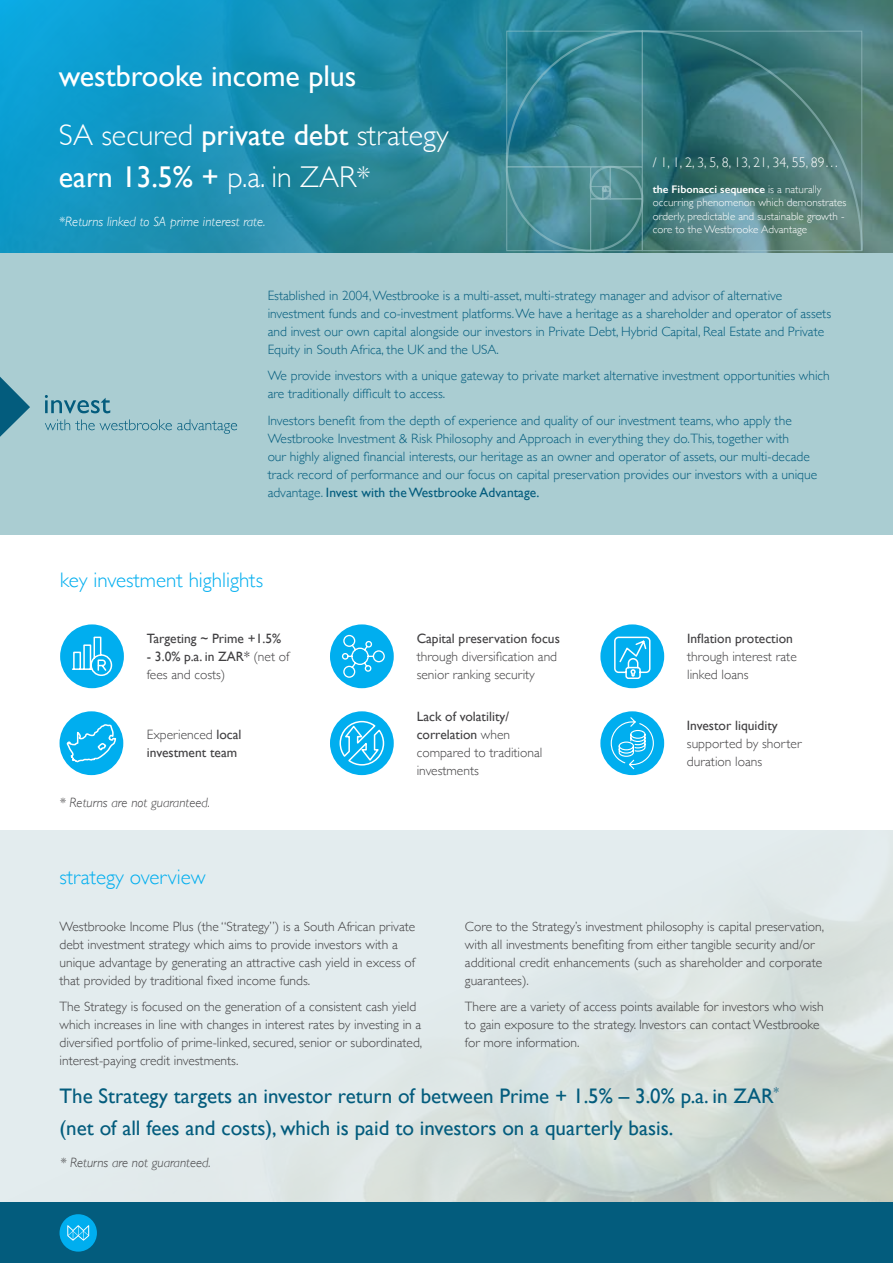
<style>
.page{position:relative;width:893px;height:1263px;background:#fff}
.page>*{position:absolute;margin:0;border:0;box-sizing:border-box;transform-origin:0 0}
.t1{font:30px/58.9px "Gill Sans";color:#fff}
.t2{font:21px/31.5px "Gill Sans";color:#035c7d}
.t3{font:300 21px "Gill Sans";color:#00aeef}
.t4{font:300 13.95px "Gill Sans";color:#fff}
.t5{font:300 13.5px/18px "Gill Sans";color:#414042}
.t6{font:300 13.5px/18px "Gill Sans";color:#035c7d}
.t7{font:13.5px/18px "Gill Sans";color:#414042}
.t8{font:italic 300 13.5px "Gill Sans";color:#414042}
.t9{font:italic 300 13.5px "Gill Sans";color:#fff}
.t10{font:300 11.1px/13.4px "Gill Sans";color:#fff}
.s1{font-weight:300}
.s2{font-weight:600}
.s3{font-weight:400}
</style>
<div class="page">
<img style="left:0;top:830px;width:893px;height:373px">
<div style="left:0;top:253px;width:893px;height:281px;background:#aacdd2"></div>
<svg style="left:0;top:377px;width:30px;height:60px"></svg>
<svg style="left:45px;top:395px;width:65px;height:18px"></svg>
<svg style="left:45px;top:419px;width:192px;height:15px"></svg>
<img style="left:0;top:0;width:893px;height:253px">
<svg style="left:505px;top:29px;width:359px;height:224px;background:#448085"></svg>
<div style="left:0;top:1203px;width:893px;height:60px;background:#035c7d"></div>
<div style="left:60px;top:1214px;width:37px;height:37px;background:#00aeef;border-radius:50%"></div>
<svg style="left:67px;top:1225px;width:22px;height:16px"></svg>
<div style="left:600px;top:711px;width:64px;height:64px;background:#00aeef;border-radius:50%"></div>
<div style="left:600px;top:624px;width:64px;height:64px;background:#00aeef;border-radius:50%"></div>
<div style="left:60px;top:711px;width:63px;height:64px;background:#00aeef;border-radius:50%"></div>
<div style="left:330px;top:624px;width:64px;height:64px;background:#00aeef;border-radius:50%"></div>
<div style="left:330px;top:711px;width:64px;height:64px;background:#00aeef;border-radius:50%"></div>
<div style="left:60px;top:624px;width:64px;height:64px;background:#00aeef;border-radius:50%"></div>
<svg style="left:65px;top:723px;width:52px;height:39px"></svg>
<svg style="left:72px;top:636px;width:41px;height:40px"></svg>
<svg style="left:610px;top:716px;width:44px;height:54px"></svg>
<svg style="left:339px;top:720px;width:46px;height:46px"></svg>
<svg style="left:614px;top:636px;width:37px;height:43px"></svg>
<svg style="left:341px;top:634px;width:44px;height:44px"></svg>
<h1 class="t1" style="left:59px;top:46px;width:391px">westbrooke income plus<br><span class="s1">SA secured</span> private debt <span class="s1">strategy</span></h1>
<h1 class="t1" style="left:59px;top:147px;width:313px">earn 13.5% + <span class="s1">p.a. in ZAR*</span></h1>
<p class="t9" style="left:59px;top:214px;width:208px">*Returns linked to SA prime interest rate.</p>
<p class="t4" style="left:653px;top:151px;width:188px">/ 1, 1, 2, 3, 5, 8, 13, 21, 34, 55, 89…</p>
<p class="t10" style="left:653px;top:182px;width:195px"><span class="s2">the Fibonacci sequence</span> is a naturally occurring phenomenon which demonstrates orderly, predictable and sustainable growth - core to the Westbrooke Advantage</p>
<p class="t6" style="left:268px;top:286px;width:565px">Established in 2004, Westbrooke is a multi-asset, multi-strategy manager and advisor of alternative investment funds and co-investment platforms. We have a heritage as a shareholder and operator of assets and invest our own capital alongside our investors in Private Debt, Hybrid Capital, Real Estate and Private Equity in South Africa, the UK and the USA.</p>
<p class="t6" style="left:268px;top:366px;width:564px">We provide investors with a unique gateway to private market alternative investment opportunities which are traditionally difficult to access.</p>
<p class="t6" style="left:268px;top:411px;width:551px">Investors benefit from the depth of experience and quality of our investment teams, who apply the Westbrooke Investment &amp; Risk Philosophy and Approach in everything they do.This, together with<br>our highly aligned financial interests, our heritage as an owner and operator of assets, our multi-decade track record of performance and our focus on capital preservation provides our investors with a unique advantage. <span class="s3">Invest with the Westbrooke Advantage.</span></p>
<h2 class="t3" style="left:60px;top:563px;width:204px">key investment highlights</h2>
<p class="t7" style="left:147px;top:629px;width:136px">Targeting ~ Prime +1.5%</p>
<p class="t5" style="left:147px;top:647px;width:144px"><span class="s3">- 3.0% p.a. in ZAR*</span> (net of fees and costs)</p>
<p class="t7" style="left:147px;top:725px;width:96px"><span class="s1">Experienced</span> local investment team</p>
<p class="t8" style="left:60px;top:795px;width:152px">* Returns are not guaranteed.</p>
<h2 class="t3" style="left:60px;top:860px;width:148px">strategy overview</h2>
<p class="t7" style="left:417px;top:629px;width:145px">Capital preservation focus</p>
<p class="t5" style="left:417px;top:647px;width:142px">through diversification and senior ranking security</p>
<p class="t5" style="left:417px;top:707px;width:127px"><span class="s3">Lack of volatility/ correlation</span> when compared to traditional investments</p>
<p class="t7" style="left:687px;top:629px;width:107px">Inflation protection</p>
<p class="t5" style="left:687px;top:647px;width:111px">through interest rate linked loans</p>
<p class="t7" style="left:687px;top:716px;width:92px">Investor liquidity</p>
<p class="t5" style="left:687px;top:734px;width:116px">supported by shorter duration loans</p>
<p class="t5" style="left:60px;top:917px;width:357px">Westbrooke Income Plus (the “Strategy”) is a South African private debt investment strategy which aims to provide investors with a unique advantage by generating an attractive cash yield in excess of that provided by traditional fixed income funds.</p>
<p class="t5" style="left:60px;top:997px;width:364px">The Strategy is focused on the generation of a consistent cash yield which increases in line with changes in interest rates by investing in a diversified portfolio of prime-linked, secured, senior or subordinated, interest-paying credit investments.</p>
<p class="t5" style="left:465px;top:917px;width:361px">Core to the Strategy’s investment philosophy is capital preservation, with all investments benefiting from either tangible security and/or additional credit enhancements (such as shareholder and corporate guarantees).</p>
<p class="t5" style="left:465px;top:997px;width:360px">There are a variety of access points available for investors who wish to gain exposure to the strategy. Investors can contact Westbrooke for more information.</p>
<h2 class="t2" style="left:60px;top:1080px;width:721px">The Strategy targets an investor return of between Prime + 1.5% – 3.0% p.a. in ZAR<sup>* </sup>(net of all fees and costs), which is paid to investors on a quarterly basis.</h2>
<p class="t8" style="left:60px;top:1155px;width:152px">* Returns are not guaranteed.</p>
</div>
